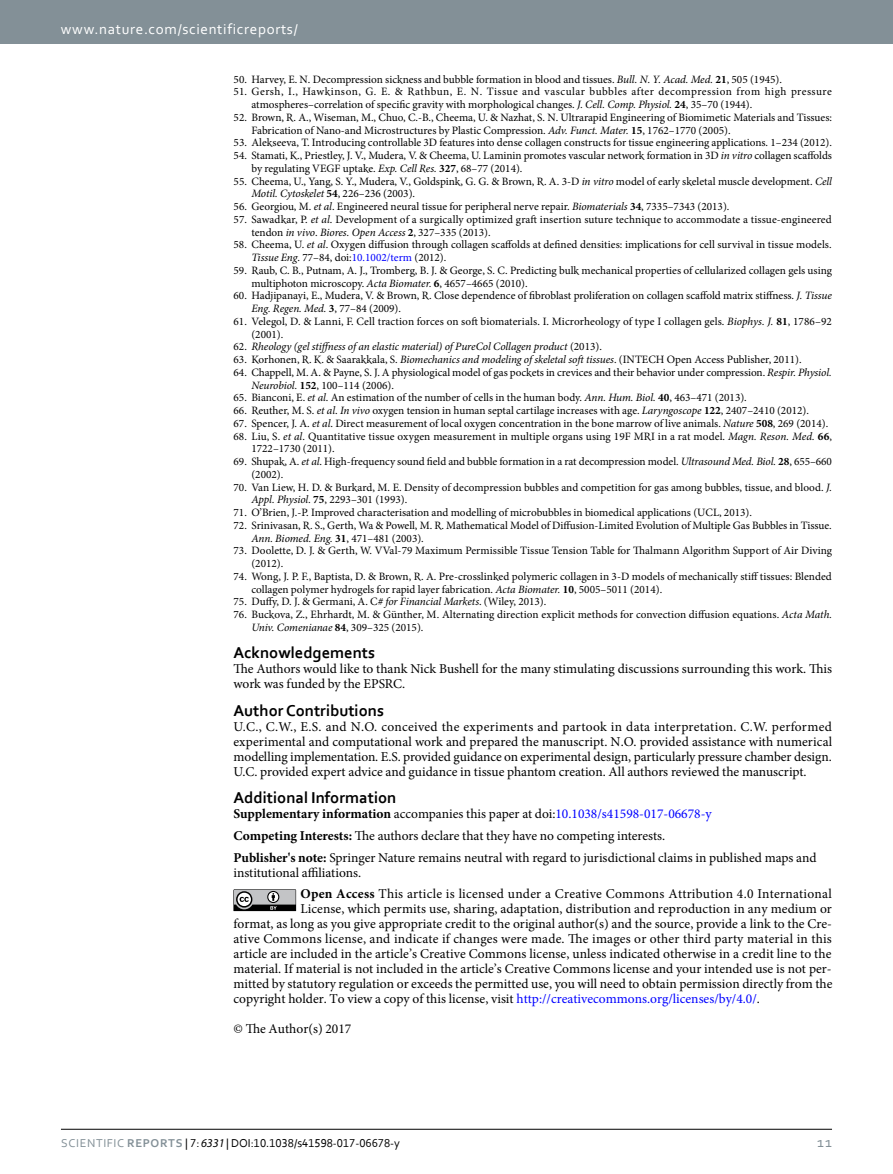
<style>
.page{position:relative;width:893px;height:1174px;background:#fff}
.page>*{position:absolute;margin:0;border:0;box-sizing:border-box;transform-origin:0 0}
.t1{font:700 16.5px "Corbel";color:#000}
.t2{font:15px "Corbel 2";letter-spacing:.045em;color:#fff}
.t3{font:15px "Corbel 2";color:#839097}
.t4{font:13.5px/15px "Minion Pro";color:#000}
.t5{font:13.5px/21.8px "Minion Pro";letter-spacing:.02em;color:#000}
.t6{font:12px "Corbel";color:#000}
.t7{font:11.25px/12.8px "Minion Pro";color:#000}
.t8{font:11.25px/12.8px "Minion Pro";letter-spacing:.025em;color:#000}
.t9{font:italic 11.25px "Minion Pro";letter-spacing:-.005em;color:#000}
.s1{font-style:italic}
.s2{font-weight:700}
.s3{color:#00f}
.s4{font-style:normal}
.s5{font-family:"Corbel 2";color:#839097}
.s6{font-family:"Corbel Bold 2";color:#839097}
.s7{font-family:"Myriad Pro";font-style:italic}
</style>
<div class="page">
<div style="left:0;top:0;width:893px;height:43px;background:#839097"></div>
<hr style="left:61px;top:1129px;width:771px;height:1px;background:#000">
<svg style="left:233px;top:889px;width:63px;height:22px"></svg>
<h2 class="t2" style="left:61px;top:19px;width:238px">www.nature.com/scientificreports/</h2>
<p class="t7" style="left:234px;top:73px;width:550px">50. Harvey, E. N. Decompression sickness and bubble formation in blood and tissues. <span class="s1">Bull. N. Y. Acad. Med.</span> <span class="s2">21</span>, 505 (1945).</p>
<p class="t8" style="left:251px;top:85px;width:582px;text-indent:-18px">51. Gersh, I., Hawkinson, G. E. &amp; Rathbun, E. N. Tissue and vascular bubbles after decompression from high pressure atmospheres–correlation of specific gravity with morphological changes. <span class="s1">J. Cell. Comp. Physiol.</span> <span class="s2">24</span>, 35–70 (1944).</p>
<p class="t7" style="left:251px;top:111px;width:582px;text-indent:-18px">52. Brown, R. A., Wiseman, M., Chuo, C.-B., Cheema, U. &amp; Nazhat, S. N. Ultrarapid Engineering of Biomimetic Materials and Tissues:<br>Fabrication of Nano-and Microstructures by Plastic Compression. <span class="s1">Adv. Funct. Mater.</span> <span class="s2">15</span>, 1762–1770 (2005).</p>
<p class="t7" style="left:234px;top:136px;width:600px">53. Alekseeva, T. Introducing controllable 3D features into dense collagen constructs for tissue engineering applications. 1–234 (2012).</p>
<p class="t7" style="left:251px;top:149px;width:582px;text-indent:-18px">54. Stamati, K., Priestley, J. V., Mudera, V. &amp; Cheema, U. Laminin promotes vascular network formation in 3D <span class="s1">in vitro</span> collagen scaffolds by regulating VEGF uptake. <span class="s1">Exp. Cell Res.</span> <span class="s2">327</span>, 68–77 (2014).</p>
<p class="t7" style="left:251px;top:175px;width:582px;text-indent:-18px">55. Cheema, U., Yang, S. Y., Mudera, V., Goldspink, G. G. &amp; Brown, R. A. 3-D <span class="s1">in vitro</span> model of early skeletal muscle development. <span class="s1">Cell<br>Motil. Cytoskelet</span> <span class="s2">54</span>, 226–236 (2003).</p>
<p class="t7" style="left:234px;top:200px;width:497px">56. Georgiou, M. <span class="s1">et al</span>. Engineered neural tissue for peripheral nerve repair. <span class="s1">Biomaterials</span> <span class="s2">34</span>, 7335–7343 (2013).</p>
<p class="t7" style="left:251px;top:213px;width:582px;text-indent:-18px">57. Sawadkar, P. <span class="s1">et al</span>. Development of a surgically optimized graft insertion suture technique to accommodate a tissue-engineered tendon <span class="s1">in vivo</span>. <span class="s1">Biores. Open Access</span> <span class="s2">2</span>, 327–335 (2013).</p>
<p class="t7" style="left:251px;top:238px;width:582px;text-indent:-18px">58. Cheema, U. <span class="s1">et al</span>. Oxygen diffusion through collagen scaffolds at defined densities: implications for cell survival in tissue models.<br><span class="s1">Tissue Eng</span>. 77–84, doi:<span class="s3">10.1002/term</span> (2012).</p>
<p class="t7" style="left:251px;top:264px;width:582px;text-indent:-18px">59. Raub, C. B., Putnam, A. J., Tromberg, B. J. &amp; George, S. C. Predicting bulk mechanical properties of cellularized collagen gels using multiphoton microscopy. <span class="s1">Acta Biomater.</span> <span class="s2">6</span>, 4657–4665 (2010).</p>
<p class="t7" style="left:251px;top:289px;width:582px;text-indent:-18px">60. Hadjipanayi, E., Mudera, V. &amp; Brown, R. Close dependence of fibroblast proliferation on collagen scaffold matrix stiffness. <span class="s1">J. Tissue<br>Eng. Regen. Med.</span> <span class="s2">3</span>, 77–84 (2009).</p>
<p class="t7" style="left:251px;top:315px;width:582px;text-indent:-18px">61. Velegol, D. &amp; Lanni, F. Cell traction forces on soft biomaterials. I. Microrheology of type I collagen gels. <span class="s1">Biophys. J.</span> <span class="s2">81</span>, 1786–92 (2001).</p>
<p class="t9" style="left:234px;top:339px;width:370px"><span class="s4">62.</span> Rheology (gel stiffness of an elastic material) of PureCol Collagen product <span class="s4">(2013).</span></p>
<p class="t7" style="left:234px;top:353px;width:570px">63. Korhonen, R. K. &amp; Saarakkala, S. <span class="s1">Biomechanics and modeling of skeletal soft tissues</span>. (INTECH Open Access Publisher, 2011).</p>
<p class="t7" style="left:251px;top:366px;width:582px;text-indent:-18px">64. Chappell, M. A. &amp; Payne, S. J. A physiological model of gas pockets in crevices and their behavior under compression. <span class="s1">Respir. Physiol.<br>Neurobiol.</span> <span class="s2">152</span>, 100–114 (2006).</p>
<p class="t7" style="left:234px;top:391px;width:515px">65. Bianconi, E. <span class="s1">et al</span>. An estimation of the number of cells in the human body. <span class="s1">Ann. Hum. Biol.</span> <span class="s2">40</span>, 463–471 (2013).</p>
<p class="t7" style="left:234px;top:404px;width:577px">66. Reuther, M. S. <span class="s1">et al</span>. <span class="s1">In vivo</span> oxygen tension in human septal cartilage increases with age. <span class="s1">Laryngoscope</span> <span class="s2">122</span>, 2407–2410 (2012).</p>
<p class="t7" style="left:234px;top:417px;width:596px">67. Spencer, J. A. <span class="s1">et al</span>. Direct measurement of local oxygen concentration in the bone marrow of live animals. <span class="s1">Nature</span> <span class="s2">508</span>, 269 (2014).</p>
<p class="t7" style="left:251px;top:429px;width:582px;text-indent:-18px">68. Liu, S. <span class="s1">et al</span>. Quantitative tissue oxygen measurement in multiple organs using 19F MRI in a rat model. <span class="s1">Magn. Reson. Med.</span> <span class="s2">66</span>,<br>1722–1730 (2011).</p>
<p class="t7" style="left:251px;top:455px;width:582px;text-indent:-18px">69. Shupak, A. <span class="s1">et al</span>. High-frequency sound field and bubble formation in a rat decompression model. <span class="s1">Ultrasound Med. Biol.</span> <span class="s2">28</span>, 655–660 (2002).</p>
<p class="t7" style="left:251px;top:480px;width:582px;text-indent:-18px">70. Van Liew, H. D. &amp; Burkard, M. E. Density of decompression bubbles and competition for gas among bubbles, tissue, and blood. <span class="s1">J.<br>Appl. Physiol.</span> <span class="s2">75</span>, 2293–301 (1993).</p>
<p class="t7" style="left:234px;top:506px;width:520px">71. O’Brien, J.-P. Improved characterisation and modelling of microbubbles in biomedical applications (UCL, 2013).</p>
<p class="t7" style="left:251px;top:519px;width:582px;text-indent:-18px">72. Srinivasan, R. S., Gerth, Wa &amp; Powell, M. R. Mathematical Model of Diffusion-Limited Evolution of Multiple Gas Bubbles in Tissue.<br><span class="s1">Ann. Biomed. Eng.</span> <span class="s2">31</span>, 471–481 (2003).</p>
<p class="t7" style="left:251px;top:544px;width:582px;text-indent:-18px">73. Doolette, D. J. &amp; Gerth, W. VVal-79 Maximum Permissible Tissue Tension Table for Thalmann Algorithm Support of Air Diving (2012).</p>
<p class="t7" style="left:251px;top:570px;width:582px;text-indent:-18px">74. Wong, J. P. F., Baptista, D. &amp; Brown, R. A. Pre-crosslinked polymeric collagen in 3-D models of mechanically stiff tissues: Blended collagen polymer hydrogels for rapid layer fabrication. <span class="s1">Acta Biomater.</span> <span class="s2">10</span>, 5005–5011 (2014).</p>
<p class="t7" style="left:234px;top:595px;width:314px">75. Duffy, D. J. &amp; Germani, A. C<span class="s1"># for Financial Markets</span>. (Wiley, 2013).</p>
<p class="t7" style="left:251px;top:608px;width:582px;text-indent:-18px">76. Buckova, Z., Ehrhardt, M. &amp; Günther, M. Alternating direction explicit methods for convection diffusion equations. <span class="s1">Acta Math.<br>Univ. Comenianae</span> <span class="s2">84</span>, 309–325 (2015).</p>
<h1 class="t1" style="left:233px;top:642px;width:143px">Acknowledgements</h1>
<p class="t4" style="left:233px;top:661px;width:600px">The Authors would like to thank Nick Bushell for the many stimulating discussions surrounding this work. This work was funded by the EPSRC.</p>
<h1 class="t1" style="left:233px;top:700px;width:152px">Author Contributions</h1>
<p class="t4" style="left:233px;top:719px;width:600px;text-align:justify">U.C., C.W., E.S. and N.O. conceived the experiments and partook in data interpretation. C.W. performed experimental and computational work and prepared the manuscript. N.O. provided assistance with numerical modelling implementation. E.S. provided guidance on experimental design, particularly pressure chamber design.<br>U.C. provided expert advice and guidance in tissue phantom creation. All authors reviewed the manuscript.</p>
<h1 class="t1" style="left:233px;top:787px;width:164px">Additional Information</h1>
<p class="t4" style="left:233px;top:803px;width:584px;line-height:21.8px"><span class="s2">Supplementary information</span> accompanies this paper at doi:<span class="s3">10.1038/s41598-017-06678-y<br></span><span class="s2">Competing Interests:</span> The authors declare that they have no competing interests.<br><span class="s2">Publisher's note:</span> Springer Nature remains neutral with regard to jurisdictional claims in published maps and</p>
<p class="t5" style="left:301px;top:861px;width:533px;text-indent:-67px">institutional affiliations.<br><span class="s2">Open Access</span> This article is licensed under a Creative Commons Attribution 4.0 International</p>
<p class="t4" style="left:233px;top:901px;width:601px;text-align:justify;text-indent:67px">License, which permits use, sharing, adaptation, distribution and reproduction in any medium or format, as long as you give appropriate credit to the original author(s) and the source, provide a link to the Cre&shy;ative Commons license, and indicate if changes were made. The images or other third party material in this article are included in the article’s Creative Commons license, unless indicated otherwise in a credit line to the material. If material is not included in the article’s Creative Commons license and your intended use is not per&shy;mitted by statutory regulation or exceeds the permitted use, you will need to obtain permission directly from the copyright holder. To view a copy of this license, visit <span class="s3">http://creativecommons.org/licenses/by/4.0/</span>.</p>
<p class="t4" style="left:233px;top:1021px;width:119px">© The Author(s) 2017</p>
<p class="t6" style="left:61px;top:1135px;width:340px"><span class="s5">SCIEntIfIC</span> <span class="s6">REPORTS</span> | 7: <span class="s7">6331</span> | DOI:10.1038/s41598-017-06678-y</p>
<h2 class="t3" style="left:817px;top:1132px;width:16px">11</h2>
</div>
